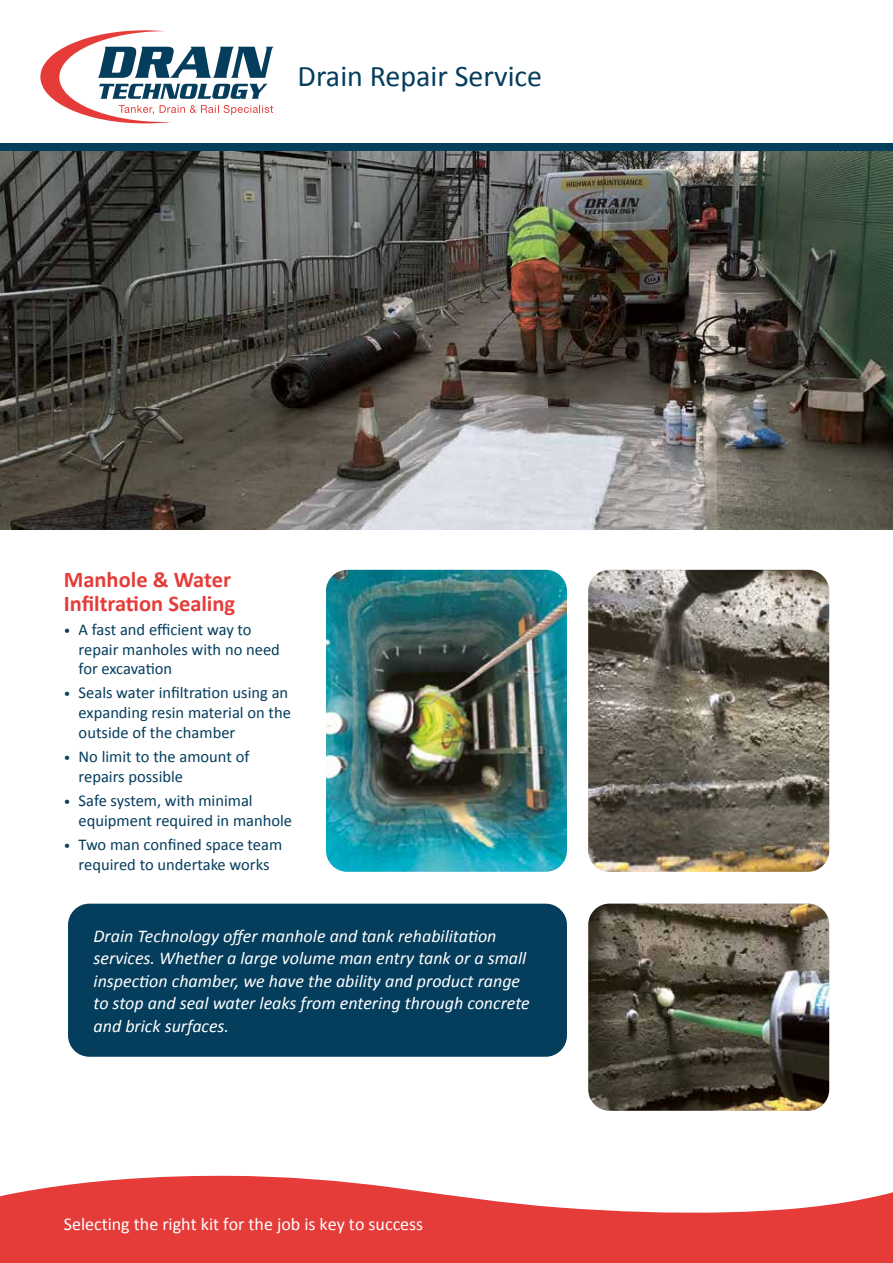
<style>
.page{position:relative;width:893px;height:1263px;background:#fff}
.page>*{position:absolute;margin:0;border:0;box-sizing:border-box;transform-origin:0 0}
.t1{font:30px "Calibri";color:#053d5d}
.t2{font:700 22.5px/24px "Calibri";color:#e53c3a}
.t3{font:italic 18px/22.5px "Calibri";color:#fff}
.t4{font:18px "Calibri";color:#fff}
.t5{font:16.5px/19.8px "Calibri";color:#053d5d}
.s1{font-size:13.5px}
</style>
<div class="page">
<img style="left:0;top:151px;width:893px;height:378px">
<div style="left:0;top:144px;width:893px;height:7px;background:#053d5d"></div>
<img style="left:588px;top:904px;width:241px;height:207px">
<img style="left:588px;top:570px;width:241px;height:302px">
<div style="left:68px;top:904px;width:499px;height:153px;background:#053d5d;border-radius:21px"></div>
<img style="left:326px;top:570px;width:241px;height:302px">
<svg style="left:0;top:1175px;width:893px;height:88px;fill:#e53c3a"></svg>
<svg style="left:40px;top:30px;width:233px;height:93px"></svg>
<h1 class="t1" style="left:298px;top:55px;width:246px">Drain Repair Service</h1>
<h2 class="t2" style="left:64px;top:566px;width:173px">Manhole &amp; Water<br>Infiltration Sealing</h2>
<p class="t5" style="left:79px;top:619px;width:203px;text-indent:-15px"><span class="s1">•</span> A fast and efficient way to repair manholes with no need for excavation</p>
<p class="t5" style="left:79px;top:683px;width:214px;text-indent:-15px"><span class="s1">•</span> Seals water infiltration using an expanding resin material on the outside of the chamber</p>
<p class="t5" style="left:79px;top:746px;width:172px;text-indent:-15px"><span class="s1">•</span> No limit to the amount of repairs possible</p>
<p class="t5" style="left:79px;top:790px;width:215px;text-indent:-15px"><span class="s1">•</span> Safe system, with minimal equipment required in manhole</p>
<p class="t5" style="left:64px;top:834px;width:220px;text-align:center"><span class="s1">•</span> Two man confined space team required to undertake works</p>
<p class="t3" style="left:94px;top:923px;width:438px">Drain Technology offer manhole and tank rehabilitation services. Whether a large volume man entry tank or a small inspection chamber, we have the ability and product range to stop and seal water leaks from entering through concrete and brick surfaces.</p>
<p class="t4" style="left:64px;top:1211px;width:361px">Selecting the right kit for the job is key to success</p>
</div>
